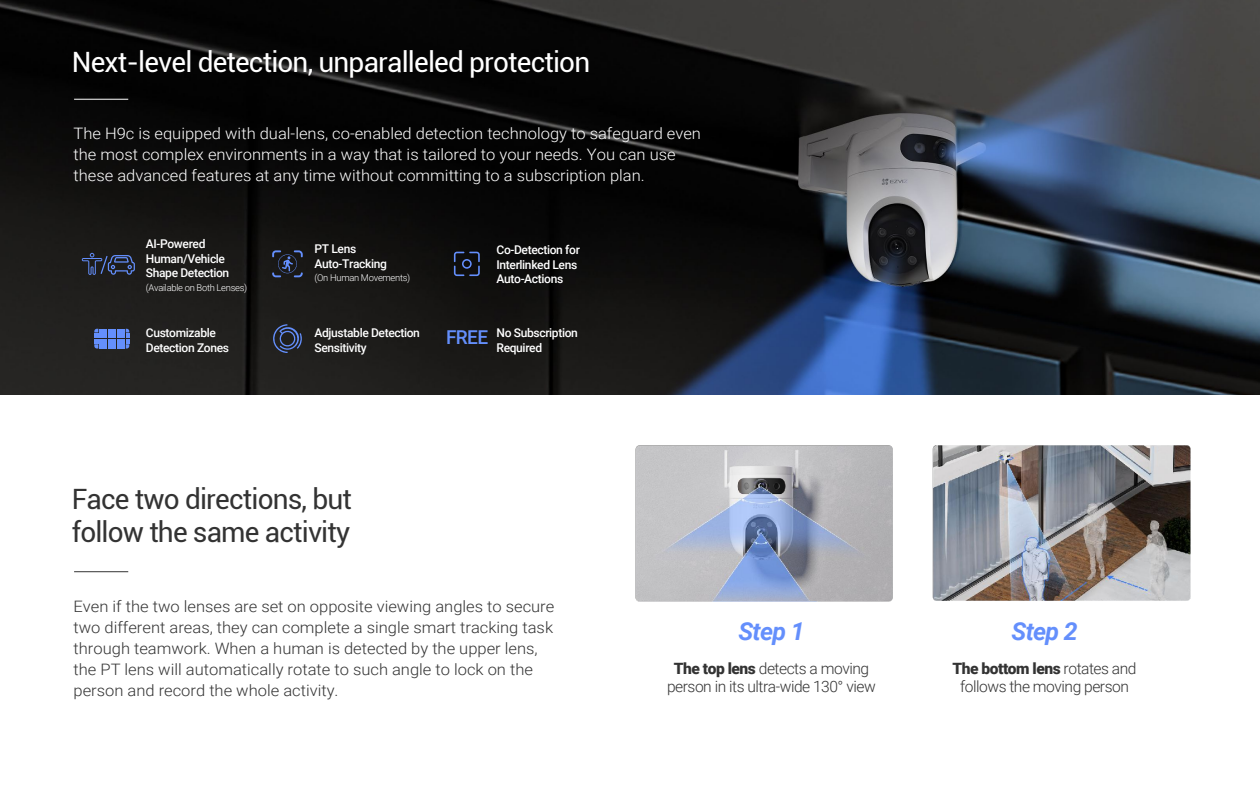
<style>
.page{position:relative;width:1260px;height:788px;background:#fff}
.page>*{position:absolute;margin:0;border:0;box-sizing:border-box;transform-origin:0 0}
.t1{font:28px/33.6px "Roboto";letter-spacing:-.03em;color:#333}
.t2{font:28px "Roboto";letter-spacing:-.03em;color:#fff}
.t3{font:italic 700 24.76px "Roboto";letter-spacing:-.03em;color:#648ffc}
.t4{font:500 19.07px "Roboto";color:#648ffc}
.t5{font:300 15.75px/21px "Roboto";color:#333;scale:1.05 1}
.t6{font:300 15.75px/21px "Roboto";color:#fff;scale:1.05 1}
.t7{font:300 15.58px/18.7px "Roboto";letter-spacing:-.03em;color:#333;text-align:center}
.t8{font:500 12.08px/14.4px "Roboto";letter-spacing:-.03em;color:#fff}
.t9{font:300 9.36px "Roboto";letter-spacing:-.03em;color:#fff}
.s1{font-weight:900}
</style>
<div class="page">
<hr style="left:74px;top:571px;width:54px;height:1px;background:#333">
<img style="left:0;top:0;width:1260px;height:394px">
<hr style="left:74px;top:99px;width:54px;height:1px;background:#fff">
<svg style="left:82px;top:253px;width:53px;height:22px"></svg>
<svg style="left:272px;top:250px;width:31px;height:27px"></svg>
<svg style="left:454px;top:252px;width:26px;height:24px"></svg>
<svg style="left:273px;top:324px;width:29px;height:29px"></svg>
<img style="left:635px;top:445px;width:556px;height:156px">
<svg style="left:94px;top:329px;width:35px;height:19px"></svg>
<img style="left:637px;top:445px;width:256px;height:156px">
<h1 class="t2" style="left:72px;top:43px;width:520px">Next-level detection, unparalleled protection</h1>
<p class="t6" style="left:74px;top:122px;width:599px">The H9c is equipped with dual-lens, co-enabled detection technology to safeguard even the most complex environments in a way that is tailored to your needs. You can use these advanced features at any time without committing to a subscription plan.</p>
<p class="t8" style="left:146px;top:236px;width:85px">AI-Powered<br>Human/Vehicle<br>Shape Detection</p>
<p class="t9" style="left:146px;top:281px;width:103px">(Available on Both Lenses)</p>
<p class="t8" style="left:315px;top:241px;width:74px">PT Lens<br>Auto-Tracking</p>
<p class="t9" style="left:315px;top:271px;width:97px">(On Human Movements)</p>
<p class="t8" style="left:497px;top:242px;width:85px">Co-Detection for<br>Interlinked Lens<br>Auto-Actions</p>
<p class="t8" style="left:146px;top:325px;width:85px">Customizable<br>Detection Zones</p>
<p class="t8" style="left:315px;top:325px;width:107px">Adjustable Detection<br>Sensitivity</p>
<p class="t8" style="left:497px;top:325px;width:83px">No Subscription<br>Required</p>
<p class="t4" style="left:446px;top:324px;width:44px">FREE</p>
<h1 class="t1" style="left:72px;top:481px;width:281px">Face two directions, but follow the same activity</h1>
<p class="t5" style="left:74px;top:594px;width:459px">Even if the two lenses are set on opposite viewing angles to secure two different areas, they can complete a single smart tracking task through teamwork. When a human is detected by the upper lens, the PT lens will automatically rotate to such angle to lock on the person and record the whole activity.</p>
<h2 class="t3" style="left:739px;top:613px;width:68px">Step 1</h2>
<h2 class="t3" style="left:1012px;top:613px;width:68px">Step 2</h2>
<p class="t7" style="left:667px;top:658px;width:210px"><span class="s1">The top lens</span> detects a moving person in its ultra-wide 130° view</p>
<p class="t7" style="left:953px;top:658px;width:186px"><span class="s1">The bottom lens</span> rotates and follows the moving person</p>
</div>
